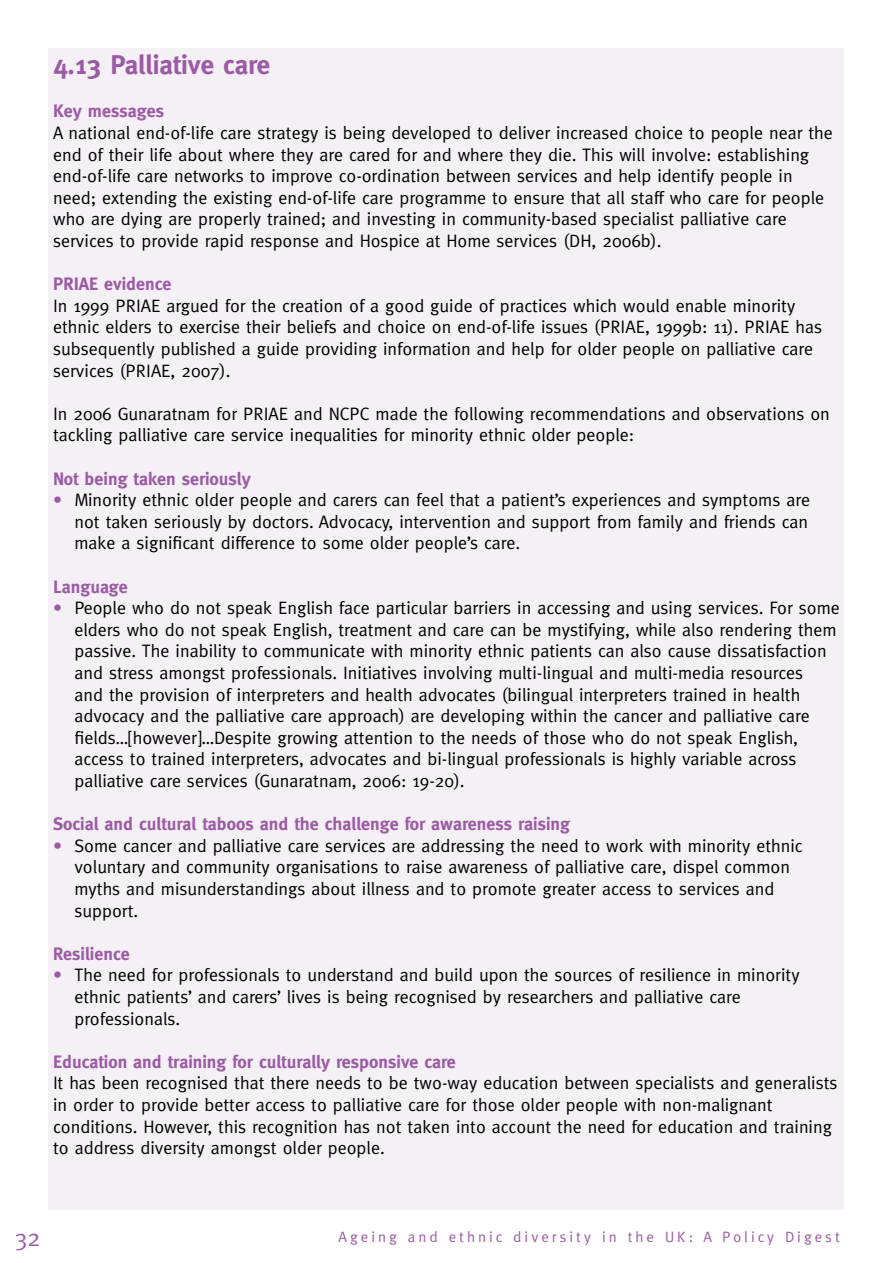
<style>
.page{position:relative;width:893px;height:1263px;background:#fff}
.page>*{position:absolute;margin:0;border:0;box-sizing:border-box;transform-origin:0 0}
.t1{font:700 27px "Meta";color:#9b5ba4}
.t2{font:24px "Meta";color:#9b5ba4}
.t3{font:18px/21.6px "Meta";color:#000}
.t4{font:700 18px "Meta";color:#9b5ba4}
.t5{font:15px "Meta";letter-spacing:.2em;color:#9b5ba4}
.s1{color:#9b5ba4}
</style>
<div class="page">
<div style="left:49px;top:48px;width:795px;height:1162px;background:#f5eff6"></div>
<h1 class="t1" style="left:53px;top:49px;width:219px">4.13 Palliative care</h1>
<p class="t4" style="left:53px;top:101px;width:112px">Key messages</p>
<p class="t3" style="left:53px;top:122px;width:781px">A national end-of-life care strategy is being developed to deliver increased choice to people near the end of their life about where they are cared for and where they die. This will involve: establishing end-of-life care networks to improve co-ordination between services and help identify people in need; extending the existing end-of-life care programme to ensure that all staff who care for people who are dying are properly trained; and investing in community-based specialist palliative care services to provide rapid response and Hospice at Home services (DH, 2006b).</p>
<p class="t4" style="left:53px;top:273px;width:120px">PRIAE evidence</p>
<p class="t3" style="left:53px;top:294px;width:770px">In 1999 PRIAE argued for the creation of a good guide of practices which would enable minority ethnic elders to exercise their beliefs and choice on end-of-life issues (PRIAE, 1999b: 11). PRIAE has subsequently published a guide providing information and help for older people on palliative care services (PRIAE, 2007).</p>
<p class="t3" style="left:53px;top:402px;width:778px">In 2006 Gunaratnam for PRIAE and NCPC made the following recommendations and observations on tackling palliative care service inequalities for minority ethnic older people:</p>
<p class="t4" style="left:53px;top:468px;width:199px">Not being taken seriously</p>
<p class="t3" style="left:74px;top:489px;width:737px;text-align:justify;text-indent:-21px"><span class="s1">•</span> Minority ethnic older people and carers can feel that a patient’s experiences and symptoms are not taken seriously by doctors. Advocacy, intervention and support from family and friends can make a significant difference to some older people’s care.</p>
<p class="t4" style="left:53px;top:576px;width:76px">Language</p>
<p class="t3" style="left:74px;top:597px;width:767px;text-indent:-21px"><span class="s1">•</span> People who do not speak English face particular barriers in accessing and using services. For some elders who do not speak English, treatment and care can be mystifying, while also rendering them passive. The inability to communicate with minority ethnic patients can also cause dissatisfaction and stress amongst professionals. Initiatives involving multi-lingual and multi-media resources<br>and the provision of interpreters and health advocates (bilingual interpreters trained in health advocacy and the palliative care approach) are developing within the cancer and palliative care fields…[however]…Despite growing attention to the needs of those who do not speak English, access to trained interpreters, advocates and bi-lingual professionals is highly variable across palliative care services (Gunaratnam, 2006: 19-20).</p>
<p class="t4" style="left:53px;top:813px;width:518px">Social and cultural taboos and the challenge for awareness raising</p>
<p class="t3" style="left:74px;top:834px;width:730px;text-indent:-21px"><span class="s1">•</span> Some cancer and palliative care services are addressing the need to work with minority ethnic voluntary and community organisations to raise awareness of palliative care, dispel common myths and misunderstandings about illness and to promote greater access to services and support.</p>
<p class="t4" style="left:53px;top:943px;width:78px">Resilience</p>
<p class="t3" style="left:74px;top:964px;width:727px;text-indent:-21px"><span class="s1">•</span> The need for professionals to understand and build upon the sources of resilience in minority ethnic patients’ and carers’ lives is being recognised by researchers and palliative care professionals.</p>
<p class="t4" style="left:53px;top:1051px;width:404px">Education and training for culturally responsive care</p>
<p class="t3" style="left:53px;top:1072px;width:786px">It has been recognised that there needs to be two-way education between specialists and generalists in order to provide better access to palliative care for those older people with non-malignant conditions. However, this recognition has not taken into account the need for education and training to address diversity amongst older people.</p>
<h2 class="t2" style="left:15px;top:1224px;width:27px">32</h2>
<p class="t5" style="left:338px;top:1228px;width:503px">Ageing and ethnic diversity in the UK: A Policy Digest</p>
</div>
